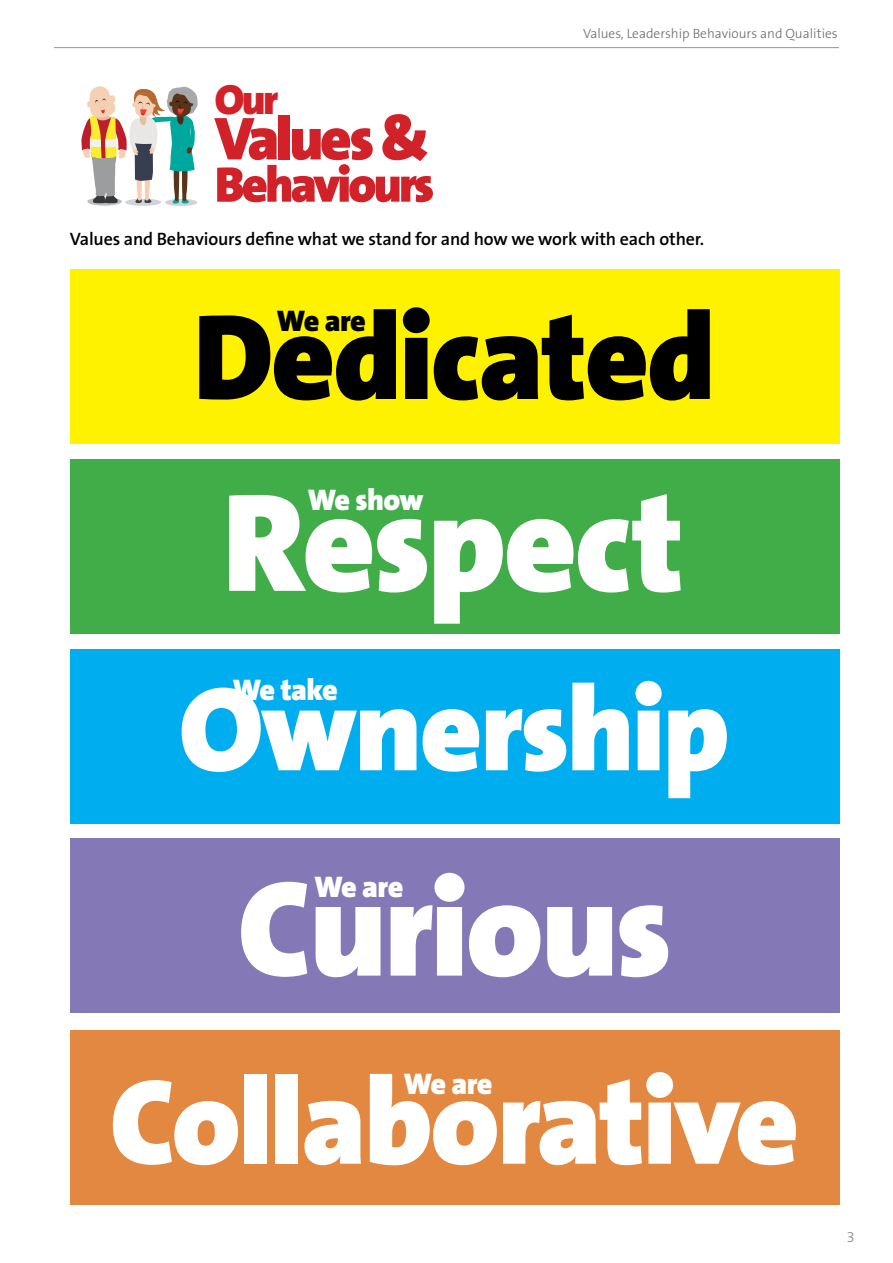
<style>
.page{position:relative;width:893px;height:1263px;background:#fff}
.page>*{position:absolute;margin:0;border:0;box-sizing:border-box;transform-origin:0 0}
.Graphic_text{font:900 141px "The Sans B9";letter-spacing:-.02em;color:#fff}
.Graphic_text-2{font:900 138px "The Sans B9";letter-spacing:-.02em;color:#fff}
.Graphic_text-3{font:900 123px "The Sans B9";letter-spacing:-.02em;color:#fff}
.Graphic_text-4{font:900 123px "The Sans B9";letter-spacing:-.02em;color:#000}
.Graphic_text-5{font:900 120px "The Sans B9";letter-spacing:-.02em;color:#fff}
.Headings{font:900 61.2px "The Sans B9";letter-spacing:-.06em;color:#d22229}
.Headings-2{font:900 50.4px "The Sans B9";letter-spacing:-.06em;color:#d22229}
.Headings-3{font:900 42.3px "The Sans B9";color:#d22229}
.Graphic_text-6{font:900 30px "The Sans B9";letter-spacing:-.02em;color:#fff}
.Graphic_text-7{font:900 30px "The Sans B9";color:#000}
.body{font:600 18px "The Sans B6";letter-spacing:-.01em;color:#000}
.t1{font:300 15px "The Sans B3";color:#808284}
.t2{font:300 13.5px "The Sans B3";color:#696a6c}
</style>
<div class="page">
<hr style="left:54px;top:47px;width:785px;height:1px;background:#939598">
<div style="left:70px;top:649px;width:769px;height:174px;background:#00aeef"></div>
<div style="left:70px;top:1030px;width:769px;height:175px;background:#e38840"></div>
<div style="left:70px;top:269px;width:769px;height:175px;background:#fff200"></div>
<div style="left:70px;top:459px;width:769px;height:175px;background:#40ad49"></div>
<div style="left:70px;top:838px;width:769px;height:175px;background:#8578b7"></div>
<div style="left:125px;top:199px;width:36px;height:7px;background:#d1d3d4;border-radius:50%"></div>
<div style="left:165px;top:199px;width:32px;height:7px;background:#d1d3d4;border-radius:50%"></div>
<svg style="left:87px;top:197px;width:35px;height:9px"></svg>
<svg style="left:81px;top:86px;width:117px;height:118px"></svg>
<p class="t2" style="left:583px;top:26px;width:256px">Values, Leadership Behaviours and Qualities</p>
<h2 class="Headings-3" style="left:215px;top:77px;width:65px">Our</h2>
<h2 class="Headings" style="left:215px;top:106px;width:216px">Values &amp;</h2>
<h2 class="Headings-2" style="left:215px;top:158px;width:221px">Behaviours</h2>
<p class="body" style="left:70px;top:230px;width:636px">Values and Behaviours define what we stand for and how we work with each other.</p>
<p class="Graphic_text-4" style="left:193px;top:291px;width:524px">Dedicated</p>
<p class="Graphic_text-7" style="left:277px;top:305px;width:90px">We are</p>
<p class="Graphic_text-6" style="left:308px;top:484px;width:117px">We show</p>
<p class="Graphic_text" style="left:222px;top:467px;width:464px">Respect</p>
<p class="Graphic_text-6" style="left:233px;top:674px;width:107px">We take</p>
<p class="Graphic_text-5" style="left:179px;top:665px;width:552px">Ownership</p>
<p class="Graphic_text-2" style="left:237px;top:855px;width:436px">Curious</p>
<p class="Graphic_text-6" style="left:315px;top:870px;width:90px">We are</p>
<p class="Graphic_text-3" style="left:110px;top:1056px;width:691px">Collaborative</p>
<p class="Graphic_text-6" style="left:404px;top:1068px;width:90px">We are</p>
<p class="t1" style="left:846px;top:1229px;width:10px">3</p>
</div>
